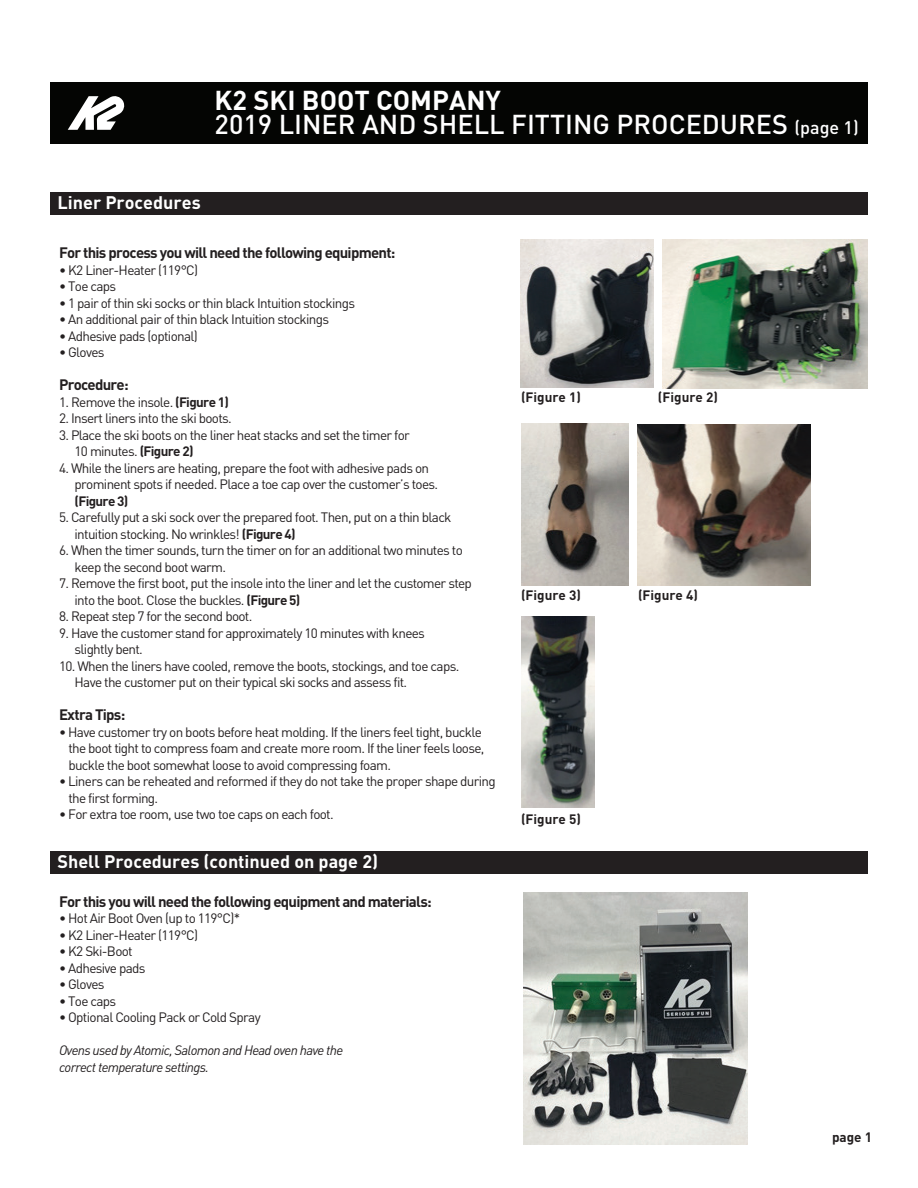
<style>
.page{position:relative;width:918px;height:1188px;background:#fff}
.page>*{position:absolute;margin:0;border:0;box-sizing:border-box;transform-origin:0 0}
.t1{font:500 27px/24px "DIN";color:#fff}
.t2{font:700 18px "DIN";color:#fff}
.t3{font:700 15px "DIN";letter-spacing:-.05em;color:#231f20}
.t4{font:13.5px/16.5px "DIN";letter-spacing:-.05em;color:#231f20}
.t5{font:italic 13.5px/16.5px "DIN";letter-spacing:-.05em;color:#231f20}
.t6{font:700 13.5px "DIN";color:#231f20}
.s1{font-weight:700}
.s2{font-size:18px}
</style>
<div class="page">
<div style="left:50px;top:192px;width:818px;height:23px;background:#231f20"></div>
<div style="left:50px;top:851px;width:818px;height:23px;background:#231f20"></div>
<img style="left:521px;top:239px;width:132px;height:148px">
<img style="left:662px;top:239px;width:206px;height:149px">
<img style="left:638px;top:424px;width:172px;height:161px">
<img style="left:521px;top:423px;width:107px;height:163px">
<img style="left:522px;top:617px;width:72px;height:191px">
<img style="left:523px;top:893px;width:224px;height:252px">
<div style="left:50px;top:82px;width:818px;height:62px;background:#040503"></div>
<svg style="left:68px;top:96px;width:57px;height:34px"></svg>
<h1 class="t1" style="left:215px;top:87px;width:646px"><span class="s1">K2 SKI BOOT COMPANY<br></span>2019 LINER AND SHELL FITTING PROCEDURES <span class="s2">(page 1)</span></h1>
<h2 class="t2" style="left:57px;top:191px;width:145px">Liner Procedures</h2>
<p class="t3" style="left:59px;top:243px;width:338px">For this process you will need the following equipment:</p>
<p class="t4" style="left:59px;top:262px;width:141px">• K2 Liner-Heater (119°C)</p>
<p class="t4" style="left:59px;top:278px;width:59px">• Toe caps</p>
<p class="t4" style="left:59px;top:295px;width:298px">• 1 pair of thin ski socks or thin black Intuition stockings</p>
<p class="t4" style="left:59px;top:311px;width:272px">• An additional pair of thin black Intuition stockings</p>
<p class="t4" style="left:59px;top:328px;width:140px">• Adhesive pads (optional)</p>
<p class="t4" style="left:59px;top:344px;width:47px">• Gloves</p>
<p class="t3" style="left:59px;top:375px;width:71px">Procedure:</p>
<p class="t4" style="left:59px;top:394px;width:172px">1. Remove the insole. <span class="s1">(Figure 1)</span></p>
<p class="t4" style="left:59px;top:410px;width:174px">2. Insert liners into the ski boots.</p>
<p class="t4" style="left:75px;top:427px;width:337px;text-indent:-16px">3. Place the ski boots on the liner heat stacks and set the timer for<br>10 minutes. <span class="s1">(Figure 2)</span></p>
<p class="t4" style="left:75px;top:460px;width:365px;text-indent:-16px">4. While the liners are heating, prepare the foot with adhesive pads on prominent spots if needed. Place a toe cap over the customer’s toes.</p>
<p class="t6" style="left:75px;top:492px;width:55px">(Figure 3)</p>
<p class="t4" style="left:75px;top:509px;width:378px;text-indent:-16px">5. Carefully put a ski sock over the prepared foot. Then, put on a thin black intuition stocking. No wrinkles! <span class="s1">(Figure 4)</span></p>
<p class="t4" style="left:75px;top:542px;width:390px;text-indent:-16px">6. When the timer sounds, turn the timer on for an additional two minutes to keep the second boot warm.</p>
<p class="t4" style="left:75px;top:575px;width:399px;text-indent:-16px">7. Remove the first boot, put the insole into the liner and let the customer step into the boot. Close the buckles. <span class="s1">(Figure 5)</span></p>
<p class="t4" style="left:59px;top:608px;width:195px">8. Repeat step 7 for the second boot.</p>
<p class="t4" style="left:75px;top:624px;width:352px;text-indent:-16px">9. Have the customer stand for approximately 10 minutes with knees slightly bent.</p>
<p class="t4" style="left:75px;top:657px;width:386px;text-indent:-16px">10. When the liners have cooled, remove the boots, stockings, and toe caps.<br>Have the customer put on their typical ski socks and assess fit.</p>
<p class="t3" style="left:59px;top:705px;width:68px">Extra Tips:</p>
<p class="t4" style="left:68px;top:724px;width:418px;text-indent:-9px">• Have customer try on boots before heat molding. If the liners feel tight, buckle the boot tight to compress foam and create more room. If the liner feels loose, buckle the boot somewhat loose to avoid compressing foam.</p>
<p class="t4" style="left:68px;top:773px;width:429px;text-indent:-9px">• Liners can be reheated and reformed if they do not take the proper shape during the first forming.</p>
<p class="t4" style="left:59px;top:806px;width:276px">• For extra toe room, use two toe caps on each foot.</p>
<h2 class="t2" style="left:57px;top:850px;width:322px">Shell Procedures (continued on page 2)</h2>
<p class="t3" style="left:59px;top:892px;width:374px">For this you will need the following equipment and materials:</p>
<p class="t4" style="left:59px;top:910px;width:183px">• Hot Air Boot Oven (up to 119°C)*</p>
<p class="t4" style="left:59px;top:927px;width:141px">• K2 Liner-Heater (119°C)</p>
<p class="t4" style="left:59px;top:943px;width:75px">• K2 Ski-Boot</p>
<p class="t4" style="left:59px;top:960px;width:88px">• Adhesive pads</p>
<p class="t4" style="left:59px;top:976px;width:47px">• Gloves</p>
<p class="t4" style="left:59px;top:993px;width:59px">• Toe caps</p>
<p class="t4" style="left:59px;top:1009px;width:203px">• Optional Cooling Pack or Cold Spray</p>
<p class="t5" style="left:59px;top:1042px;width:286px">Ovens used by Atomic, Salomon and Head oven have the correct temperature settings.</p>
<p class="t6" style="left:521px;top:388px;width:61px">(Figure 1)</p>
<p class="t6" style="left:658px;top:388px;width:61px">(Figure 2)</p>
<p class="t6" style="left:521px;top:586px;width:61px">(Figure 3)</p>
<p class="t6" style="left:638px;top:586px;width:61px">(Figure 4)</p>
<p class="t6" style="left:521px;top:810px;width:61px">(Figure 5)</p>
<p class="t6" style="left:832px;top:1128px;width:42px">page 1</p>
</div>
